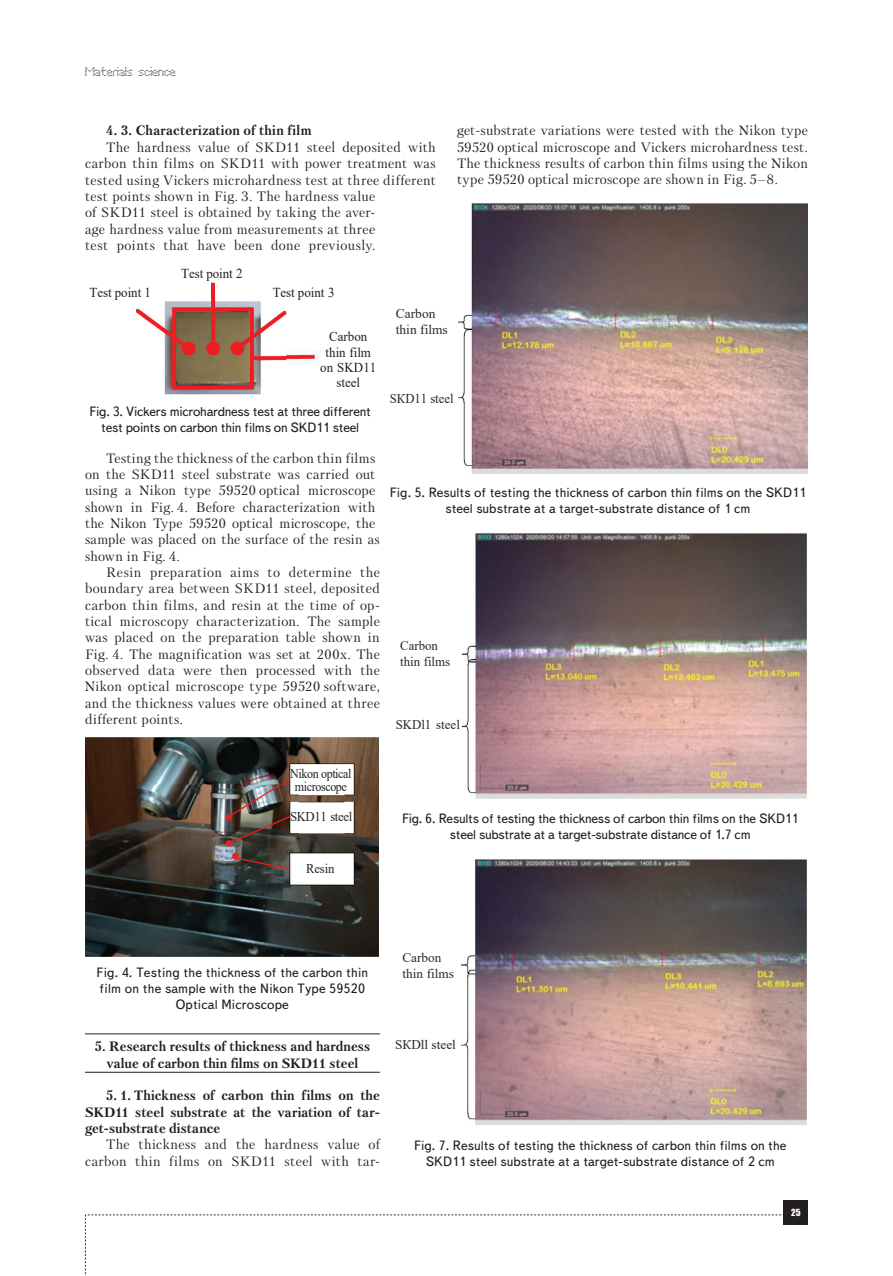
<style>
.page{position:relative;width:893px;height:1276px;background:#fff}
.page>*{position:absolute;margin:0;border:0;box-sizing:border-box;transform-origin:0 0}
.t1{font:13.65px/15.3px "Times New Roman";color:#231f20;text-align:center;scale:.95 1}
.t2{font:13.5px/16.4px "Petersburg C";letter-spacing:.025em;color:#231f20}
.t3{font:13.5px/16.2px "Text Book C";color:#231f20;text-align:center}
.t4{font:13.5px/16.2px "Text Book C";letter-spacing:-.02em;color:#231f20;text-align:center}
.t5{font:700 13.5px/16.4px "Petersburg C";color:#231f20;text-align:center}
.t6{font:700 13.5px "Petersburg C";letter-spacing:.02em;color:#231f20}
.t7{font:13.5px/16.2px "Times New Roman";color:#2b292a}
.t8{font:13.5px "Times New Roman";color:#292627;scale:.94 1}
.t9{font:13.35px/13.4px "Times New Roman";letter-spacing:-.03em;color:#272425;text-align:center;scale:.9 1}
.t10{font:13.35px "Times New Roman";letter-spacing:-.03em;color:#272425;scale:.96 1}
.t11{font:13.2px/15.9px "Times New Roman";color:#2a2829}
.t12{font:13.2px/15.9px "Times New Roman";color:#2c2a2b}
.t13{font:13.2px "Times New Roman";color:#292627}
.t14{font:13.2px "Times New Roman";color:#272425}
.t15{font:12px "Perfo";letter-spacing:.015em;color:#231f20}
.t16{font:9px "Impact";color:#fff}
</style>
<div class="page">
<svg style="left:85px;top:1214px;width:699px;height:62px"></svg>
<div style="left:784px;top:1200px;width:24px;height:24px;background:#231f20"></div>
<hr style="left:85px;top:1033px;width:295px;height:1px;background:#231f20">
<hr style="left:85px;top:1072px;width:295px;height:1px;background:#231f20">
<img style="left:135px;top:282px;width:184px;height:80px">
<img style="left:136px;top:283px;width:150px;height:112px">
<img style="left:85px;top:737px;width:294px;height:220px">
<img style="left:296px;top:765px;width:50px;height:25px">
<img style="left:302px;top:862px;width:33px;height:17px">
<img style="left:459px;top:203px;width:349px;height:271px">
<img style="left:463px;top:533px;width:344px;height:266px">
<img style="left:462px;top:859px;width:345px;height:266px">
<p class="t15" style="left:85px;top:65px;width:92px">Materials science</p>
<p class="t6" style="left:106px;top:123px;width:207px">4. 3. Characterization of thin film</p>
<p class="t2" style="left:85px;top:139px;width:352px;text-indent:21px">The hardness value of SKD11 steel deposited with carbon thin films on SKD11 with power treatment was tested using Vickers microhardness test at three different test points shown in Fig. 3. The hardness value<br>of SKD11 steel is obtained by taking the aver-<br>age hardness value from measurements at three<br>test points that have been done previously.</p>
<p class="t1" style="left:181px;top:265px;width:66px">Test point 2</p>
<p class="t1" style="left:90px;top:284px;width:66px">Test point 1</p>
<p class="t1" style="left:273px;top:284px;width:67px">Test point 3</p>
<p class="t1" style="left:320px;top:328px;width:61px">Carbon thin film on SKD 11 steel</p>
<p class="t7" style="left:396px;top:305px;width:54px">Carbon thin films</p>
<p class="t2" style="left:457px;top:122px;width:352px;text-align:justify">get-substrate variations were tested with the Nikon type 59520 optical microscope and Vickers microhardness test.<br>The thickness results of carbon thin films using the Nikon type 59520 optical microscope are shown in Fig. 5–8.</p>
<p class="t4" style="left:89px;top:403px;width:283px">Fig. 3. Vickers microhardness test at three different test points on carbon thin films on SKD11 steel</p>
<p class="t2" style="left:85px;top:449px;width:296px;text-indent:21px">Testing the thickness of the carbon thin films on the SKD11 steel substrate was carried out using a Nikon type 59520 optical microscope shown in Fig. 4. Before characterization with the Nikon Type 59520 optical microscope, the sample was placed on the surface of the resin as shown in Fig. 4.</p>
<p class="t2" style="left:85px;top:564px;width:296px;text-align:justify;text-indent:21px">Resin preparation aims to determine the boundary area between SKD11 steel, deposited carbon thin films, and resin at the time of op&shy;tical microscopy characterization. The sample was placed on the preparation table shown in Fig. 4. The magnification was set at 200x. The observed data were then processed with the Nikon optical microscope type 59520 software, and the thickness values were obtained at three different points.</p>
<p class="t8" style="left:390px;top:388px;width:69px">SКD11 steel</p>
<p class="t3" style="left:390px;top:485px;width:418px">Fig. 5. Results of testing the thickness of carbon thin films on the SKD11 steel substrate at a target-substrate distance of 1 cm</p>
<p class="t11" style="left:400px;top:637px;width:52px">Carbon thin films</p>
<p class="t13" style="left:396px;top:715px;width:66px">SKDl1 steel</p>
<p class="t9" style="left:290px;top:766px;width:70px">Nikon optical microscope</p>
<p class="t10" style="left:290px;top:807px;width:66px">SKD11 steel</p>
<p class="t10" style="left:306px;top:859px;width:31px">Resin</p>
<p class="t4" style="left:402px;top:810px;width:398px">Fig. 6. Results of testing the thickness of carbon thin films on the SKD11 steel substrate at a target-substrate distance of 1.7 cm</p>
<p class="t3" style="left:97px;top:964px;width:273px">Fig. 4. Testing the thickness of the carbon thin film on the sample with the Nikon Type 59520<br>Optical Microscope</p>
<p class="t5" style="left:95px;top:1038px;width:277px">5. Research results of thickness and hardness value of carbon thin films on SKD11 steel</p>
<p class="t5" style="left:85px;top:1087px;width:296px;text-align:justify;text-indent:21px">5. 1. Thickness of carbon thin films on the SKD11 steel substrate at the variation of tar&shy;get-substrate distance</p>
<p class="t2" style="left:85px;top:1136px;width:296px;text-align:right">The thickness and the hardness value of carbon thin films on SKD11 steel with tar-</p>
<p class="t12" style="left:402px;top:949px;width:53px">Carbon thin films</p>
<p class="t14" style="left:395px;top:1035px;width:62px">SКDll steel</p>
<p class="t3" style="left:414px;top:1137px;width:374px">Fig. 7. Results of testing the thickness of carbon thin films on the<br>SKD11 steel substrate at a target-substrate distance of 2 cm</p>
<p class="t16" style="left:791px;top:1205px;width:11px">25</p>
</div>
